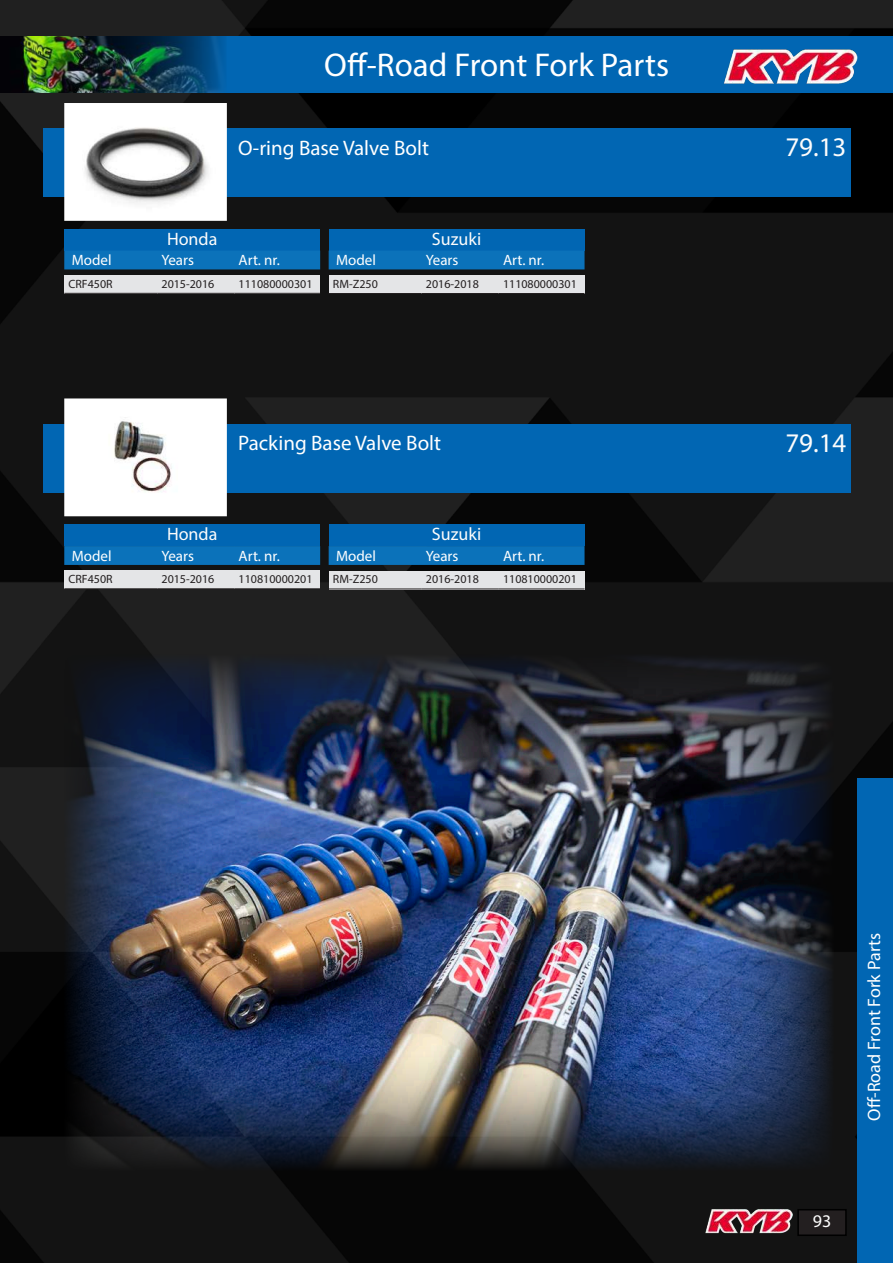
<style>
.page{position:relative;width:893px;height:1263px;background:#fff}
.page>*{position:absolute;margin:0;border:0;box-sizing:border-box;transform-origin:0 0}
.t1{font:33px "Myriad Pro";color:#fff}
.t2{font:27px "Myriad Pro";color:#fcfcfc}
.t3{font:21px "Myriad Pro";color:#fff}
.t4{font:18px "Myriad Pro";color:#fff}
.t5{font:18px "Myriad Pro";color:#fcfcfc}
.t6{font:17.85px "Myriad Pro";color:#fff}
.t7{font:15px "Myriad Pro";color:#fff}
.t8{font:12px "Myriad Pro";color:#231f20}
</style>
<div class="page">
<img style="left:0;top:0;width:893px;height:1263px">
<div style="left:857px;top:778px;width:36px;height:485px;background:#0166b3"></div>
<div style="left:0;top:36px;width:893px;height:57px;background:#0166b3"></div>
<img style="left:723px;top:49px;width:134px;height:35px">
<div style="left:798px;top:1210px;width:48px;height:25px;background:#231f20"></div>
<div style="left:797px;top:1209px;width:50px;height:27px;border:2px solid #000"></div>
<img style="left:0;top:36px;width:225px;height:57px">
<img style="left:704px;top:1209px;width:89px;height:24px">
<div style="left:43px;top:129px;width:808px;height:68px;background:#0166b3"></div>
<img style="left:68px;top:107px;width:155px;height:110px">
<div style="left:64px;top:103px;width:163px;height:118px;border:3px solid #fff"></div>
<div style="left:64px;top:275px;width:256px;height:18px;background:#e4e5e7"></div>
<hr style="left:64px;top:293px;width:93px;height:1px;background:#231f20">
<hr style="left:157px;top:293px;width:77px;height:1px;background:#231f20">
<hr style="left:234px;top:293px;width:86px;height:1px;background:#231f20">
<div style="left:64px;top:229px;width:256px;height:22px;background:#0166b3"></div>
<div style="left:64px;top:251px;width:256px;height:18px;background:#0b72ba"></div>
<div style="left:329px;top:275px;width:256px;height:19px;background:#e4e5e7"></div>
<hr style="left:329px;top:293px;width:93px;height:1px;background:#231f20">
<hr style="left:422px;top:293px;width:77px;height:1px;background:#231f20">
<hr style="left:499px;top:293px;width:86px;height:1px;background:#231f20">
<div style="left:329px;top:229px;width:256px;height:22px;background:#0166b3"></div>
<div style="left:329px;top:251px;width:256px;height:18px;background:#0b72ba"></div>
<div style="left:43px;top:424px;width:808px;height:68px;background:#0166b3"></div>
<div style="left:66px;top:400px;width:159px;height:115px;background:#fff"></div>
<img style="left:114px;top:417px;width:58px;height:75px">
<div style="left:64px;top:398px;width:163px;height:118px;border:3px solid #fff"></div>
<div style="left:64px;top:571px;width:256px;height:18px;background:#e4e5e7"></div>
<hr style="left:64px;top:588px;width:93px;height:1px;background:#231f20">
<hr style="left:157px;top:588px;width:77px;height:1px;background:#231f20">
<hr style="left:234px;top:588px;width:86px;height:1px;background:#231f20">
<div style="left:64px;top:525px;width:256px;height:21px;background:#0166b3"></div>
<svg style="left:64px;top:546px;width:256px;height:19px;background:#0a71b8"></svg>
<div style="left:329px;top:571px;width:256px;height:18px;background:#e4e5e7"></div>
<hr style="left:329px;top:589px;width:93px;height:1px;background:#231f20">
<hr style="left:422px;top:589px;width:77px;height:1px;background:#231f20">
<hr style="left:499px;top:589px;width:86px;height:1px;background:#231f20">
<div style="left:329px;top:525px;width:256px;height:21px;background:#0166b3"></div>
<svg style="left:329px;top:546px;width:256px;height:19px;background:#0a71b8"></svg>
<img style="left:64px;top:654px;width:770px;height:517px">
<h1 class="t1" style="left:324px;top:44px;width:346px">Off-Road Front Fork Parts</h1>
<h3 class="t3" style="left:238px;top:135px;width:192px">O-ring Base Valve Bolt</h3>
<h2 class="t2" style="left:785px;top:131px;width:62px">79.13</h2>
<h3 class="t5" style="left:167px;top:228px;width:52px">Honda</h3>
<h3 class="t5" style="left:432px;top:228px;width:51px">Suzuki</h3>
<p class="t7" style="left:72px;top:251px;width:41px">Model</p>
<p class="t7" style="left:161px;top:251px;width:34px">Years</p>
<p class="t7" style="left:239px;top:251px;width:43px">Art. nr.</p>
<p class="t8" style="left:69px;top:276px;width:46px">CRF450R</p>
<p class="t8" style="left:161px;top:276px;width:54px">2015-2016</p>
<p class="t8" style="left:239px;top:276px;width:75px">111080000301</p>
<p class="t7" style="left:336px;top:251px;width:41px">Model</p>
<p class="t7" style="left:426px;top:251px;width:34px">Years</p>
<p class="t7" style="left:503px;top:251px;width:43px">Art. nr.</p>
<p class="t8" style="left:333px;top:276px;width:46px">RM-Z250</p>
<p class="t8" style="left:426px;top:276px;width:54px">2016-2018</p>
<p class="t8" style="left:503px;top:276px;width:75px">111080000301</p>
<h3 class="t3" style="left:238px;top:430px;width:205px">Packing Base Valve Bolt</h3>
<h2 class="t2" style="left:785px;top:426px;width:62px">79.14</h2>
<h3 class="t5" style="left:167px;top:523px;width:52px">Honda</h3>
<h3 class="t5" style="left:432px;top:523px;width:51px">Suzuki</h3>
<p class="t7" style="left:72px;top:546px;width:41px">Model</p>
<p class="t7" style="left:161px;top:546px;width:34px">Years</p>
<p class="t7" style="left:239px;top:546px;width:43px">Art. nr.</p>
<p class="t8" style="left:69px;top:572px;width:46px">CRF450R</p>
<p class="t8" style="left:161px;top:572px;width:54px">2015-2016</p>
<p class="t8" style="left:239px;top:572px;width:75px">110810000201</p>
<p class="t7" style="left:336px;top:546px;width:41px">Model</p>
<p class="t7" style="left:426px;top:546px;width:34px">Years</p>
<p class="t7" style="left:503px;top:546px;width:43px">Art. nr.</p>
<p class="t8" style="left:333px;top:572px;width:46px">RM-Z250</p>
<p class="t8" style="left:426px;top:572px;width:54px">2016-2018</p>
<p class="t8" style="left:503px;top:572px;width:75px">110810000201</p>
<h3 class="t4" style="left:863px;top:1121px;width:190px;rotate:-90deg">Off-Road Front Fork Parts</h3>
<h3 class="t6" style="left:813px;top:1210px;width:20px">93</h3>
</div>
